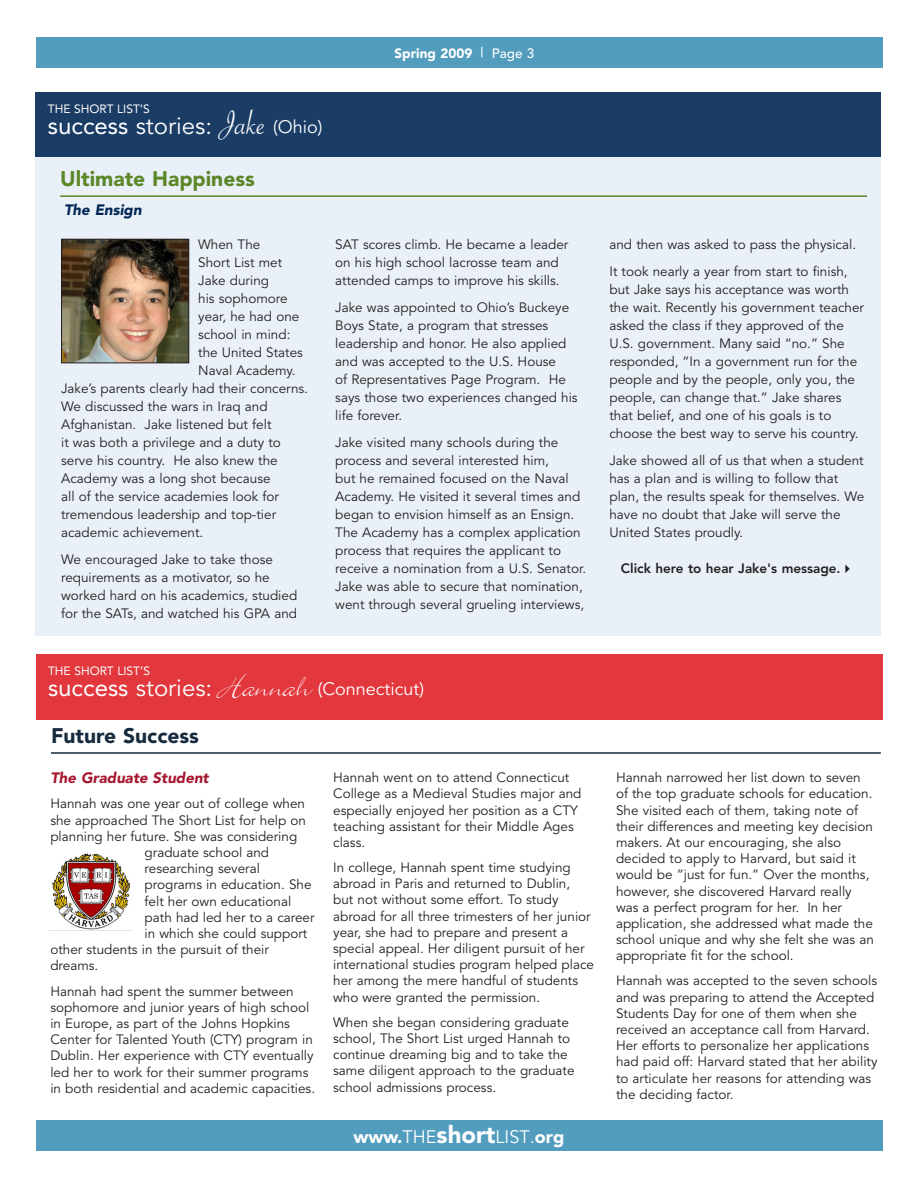
<style>
.page{position:relative;width:918px;height:1188px;background:#fff}
.page>*{position:absolute;margin:0;border:0;box-sizing:border-box;transform-origin:0 0}
.t1{font:24px "Avenir";color:#fff}
.success_story_header{font:900 21px "Avenir";color:#5c8727}
.success_story_header-2{font:900 21px "Avenir";color:#172b3f}
.t2{font:18px "Avenir";color:#fff}
.t3{font:900 18px "Avenir";color:#fff}
.side_bar_-_success{font:italic 900 15px "Avenir";color:#a7162f}
.side_bar_-_success-2{font:italic 900 15px "Avenir";color:#002654}
.side_bar_-_success-3{font:13.5px/16.2px "Avenir";color:#231f20}
.side_bar_-_success-4{font:800 13.5px "Avenir";color:#231f20}
.t4{font:900 13.5px "Avenir";color:#fff}
.t5{font:12px "Avenir";color:#fff}
.s1{font-weight:500}
.s2{font-style:inherit}
.s3{font-family:"Savoye Let Plain";font-size:36px}
.s4{font-size:18px}
.s5{font-size:24px}
.s6{font-family:"Bickley Script Let Plain";font-size:36px}
.s7{font-weight:400}
</style>
<div class="page">
<div style="left:36px;top:1120px;width:846px;height:31px;background:#529cbe"></div>
<div style="left:36px;top:37px;width:846px;height:31px;background:#529cbe"></div>
<div style="left:36px;top:157px;width:845px;height:479px;background:#eaf0f8"></div>
<hr style="left:60px;top:195px;width:807px;height:2px;background:#5c8727">
<div style="left:36px;top:92px;width:845px;height:65px;background:#1a3c65"></div>
<img style="left:63px;top:241px;width:124px;height:120px">
<div style="left:61px;top:239px;width:128px;height:124px;border:1px solid #231f20"></div>
<div style="left:36px;top:654px;width:846px;height:66px;background:#e1373d"></div>
<img style="left:52px;top:852px;width:78px;height:78px">
<hr style="left:51px;top:752px;width:830px;height:2px;background:#172b3f">
<p class="t4" style="left:395px;top:45px;width:141px">Spring 2009 <span class="s1">| Page 3</span></p>
<p class="t5" style="left:48px;top:102px;width:104px">THE SHORT LIST’S</p>
<p class="t1" style="left:48px;top:112px;width:276px"><span class="s2">success</span> stories: <span class="s3">Jake</span> <span class="s4">(Ohio)</span></p>
<p class="success_story_header" style="left:60px;top:166px;width:196px">Ultimate Happiness</p>
<p class="side_bar_-_success-2" style="left:64px;top:201px;width:79px">The Ensign</p>
<p class="side_bar_-_success-3" style="left:198px;top:237px;width:64px">When The</p>
<p class="side_bar_-_success-3" style="left:198px;top:255px;width:85px">Short List met</p>
<p class="side_bar_-_success-3" style="left:198px;top:273px;width:72px">Jake during</p>
<p class="side_bar_-_success-3" style="left:198px;top:291px;width:91px">his sophomore</p>
<p class="side_bar_-_success-3" style="left:198px;top:309px;width:103px">year, he had one</p>
<p class="side_bar_-_success-3" style="left:198px;top:327px;width:94px">school in mind:</p>
<p class="side_bar_-_success-3" style="left:198px;top:345px;width:106px">the United States</p>
<p class="side_bar_-_success-3" style="left:198px;top:363px;width:99px">Naval Academy.</p>
<p class="side_bar_-_success-3" style="left:61px;top:381px;width:248px">Jake’s parents clearly had their concerns.</p>
<p class="side_bar_-_success-3" style="left:61px;top:399px;width:208px">We discussed the wars in Iraq and</p>
<p class="side_bar_-_success-3" style="left:61px;top:417px;width:212px">Afghanistan. Jake listened but felt</p>
<p class="side_bar_-_success-3" style="left:61px;top:435px;width:221px">it was both a privilege and a duty to</p>
<p class="side_bar_-_success-3" style="left:61px;top:453px;width:218px">serve his country. He also knew the</p>
<p class="side_bar_-_success-3" style="left:61px;top:471px;width:211px">Academy was a long shot because</p>
<p class="side_bar_-_success-3" style="left:61px;top:489px;width:219px">all of the service academies look for</p>
<p class="side_bar_-_success-3" style="left:61px;top:507px;width:217px">tremendous leadership and top-tier</p>
<p class="side_bar_-_success-3" style="left:61px;top:525px;width:144px">academic achievement.</p>
<p class="side_bar_-_success-3" style="left:61px;top:551px;width:238px;line-height:18px">We encouraged Jake to take those requirements as a motivator, so he worked hard on his academics, studied for the SATs, and watched his GPA and</p>
<p class="side_bar_-_success-3" style="left:335px;top:236px;width:235px;line-height:18px">SAT scores climb. He became a leader on his high school lacrosse team and attended camps to improve his skills.</p>
<p class="side_bar_-_success-3" style="left:335px;top:299px;width:244px;line-height:18px">Jake was appointed to Ohio’s Buckeye Boys State, a program that stresses leadership and honor. He also applied and was accepted to the U.S. House<br>of Representatives Page Program. He says those two experiences changed his life forever.</p>
<p class="side_bar_-_success-3" style="left:335px;top:434px;width:252px;line-height:18px">Jake visited many schools during the process and several interested him,<br>but he remained focused on the Naval Academy. He visited it several times and began to envision himself as an Ensign.<br>The Academy has a complex application process that requires the applicant to receive a nomination from a U.S. Senator.<br>Jake was able to secure that nomination, went through several grueling interviews,</p>
<p class="side_bar_-_success-3" style="left:609px;top:237px;width:248px">and then was asked to pass the physical.</p>
<p class="side_bar_-_success-3" style="left:609px;top:263px;width:256px;line-height:18px">It took nearly a year from start to finish, but Jake says his acceptance was worth the wait. Recently his government teacher asked the class if they approved of the U.S. government. Many said “no.” She responded, “In a government run for the people and by the people, only you, the people, can change that.” Jake shares that belief, and one of his goals is to choose the best way to serve his country.</p>
<p class="side_bar_-_success-3" style="left:609px;top:452px;width:257px;line-height:18px">Jake showed all of us that when a student has a plan and is willing to follow that plan, the results speak for themselves. We have no doubt that Jake will serve the United States proudly.</p>
<p class="side_bar_-_success-4" style="left:621px;top:560px;width:235px">Click here to hear Jake's message.✔</p>
<p class="t5" style="left:48px;top:664px;width:104px">THE SHORT LIST’S</p>
<p class="t2" style="left:48px;top:678px;width:378px"><span class="s5">success</span> <span class="s5">stories:</span> <span class="s6">Hannah</span> (Connecticut)</p>
<p class="success_story_header-2" style="left:51px;top:723px;width:150px">Future Success</p>
<p class="side_bar_-_success" style="left:50px;top:769px;width:160px">The Graduate Student</p>
<p class="side_bar_-_success-3" style="left:50px;top:796px;width:256px">Hannah was one year out of college when</p>
<p class="side_bar_-_success-3" style="left:50px;top:812px;width:257px">she approached The Short List for help on</p>
<p class="side_bar_-_success-3" style="left:50px;top:828px;width:248px">planning her future. She was considering</p>
<p class="side_bar_-_success-3" style="left:145px;top:845px;width:126px">graduate school and</p>
<p class="side_bar_-_success-3" style="left:145px;top:861px;width:117px">researching several</p>
<p class="side_bar_-_success-3" style="left:145px;top:877px;width:168px">programs in education. She</p>
<p class="side_bar_-_success-3" style="left:145px;top:893px;width:148px">felt her own educational</p>
<p class="side_bar_-_success-3" style="left:145px;top:909px;width:172px">path had led her to a career</p>
<p class="side_bar_-_success-3" style="left:145px;top:926px;width:164px">in which she could support</p>
<p class="side_bar_-_success-3" style="left:50px;top:942px;width:220px">other students in the pursuit of their</p>
<p class="side_bar_-_success-3" style="left:50px;top:958px;width:50px">dreams.</p>
<p class="side_bar_-_success-3" style="left:50px;top:983px;width:266px">Hannah had spent the summer between sophomore and junior years of high school in Europe, as part of the Johns Hopkins Center for Talented Youth (CTY) program in Dublin. Her experience with CTY eventually led her to work for their summer programs in both residential and academic capacities.</p>
<p class="side_bar_-_success-3" style="left:333px;top:770px;width:250px">Hannah went on to attend Connecticut<br>College as a Medieval Studies major and especially enjoyed her position as a CTY teaching assistant for their Middle Ages class.</p>
<p class="side_bar_-_success-3" style="left:333px;top:860px;width:262px">In college, Hannah spent time studying abroad in Paris and returned to Dublin,<br>but not without some effort. To study abroad for all three trimesters of her junior year, she had to prepare and present a special appeal. Her diligent pursuit of her international studies program helped place her among the mere handful of students who were granted the permission.</p>
<p class="side_bar_-_success-3" style="left:333px;top:1014px;width:243px">When she began considering graduate school, The Short List urged Hannah to continue dreaming big and to take the same diligent approach to the graduate school admissions process.</p>
<p class="t3" style="left:354px;top:1126px;width:212px">www.<span class="s7">the</span><span class="s5">short</span><span class="s7">list</span><span class="s7">.</span>org</p>
<p class="side_bar_-_success-3" style="left:616px;top:770px;width:259px">Hannah narrowed her list down to seven of the top graduate schools for education.<br>She visited each of them, taking note of their differences and meeting key decision makers. At our encouraging, she also decided to apply to Harvard, but said it would be “just for fun.” Over the months, however, she discovered Harvard really was a perfect program for her. In her application, she addressed what made the school unique and why she felt she was an appropriate fit for the school.</p>
<p class="side_bar_-_success-3" style="left:616px;top:973px;width:263px">Hannah was accepted to the seven schools and was preparing to attend the Accepted Students Day for one of them when she received an acceptance call from Harvard.<br>Her efforts to personalize her applications had paid off: Harvard stated that her ability to articulate her reasons for attending was the deciding factor.</p>
</div>
